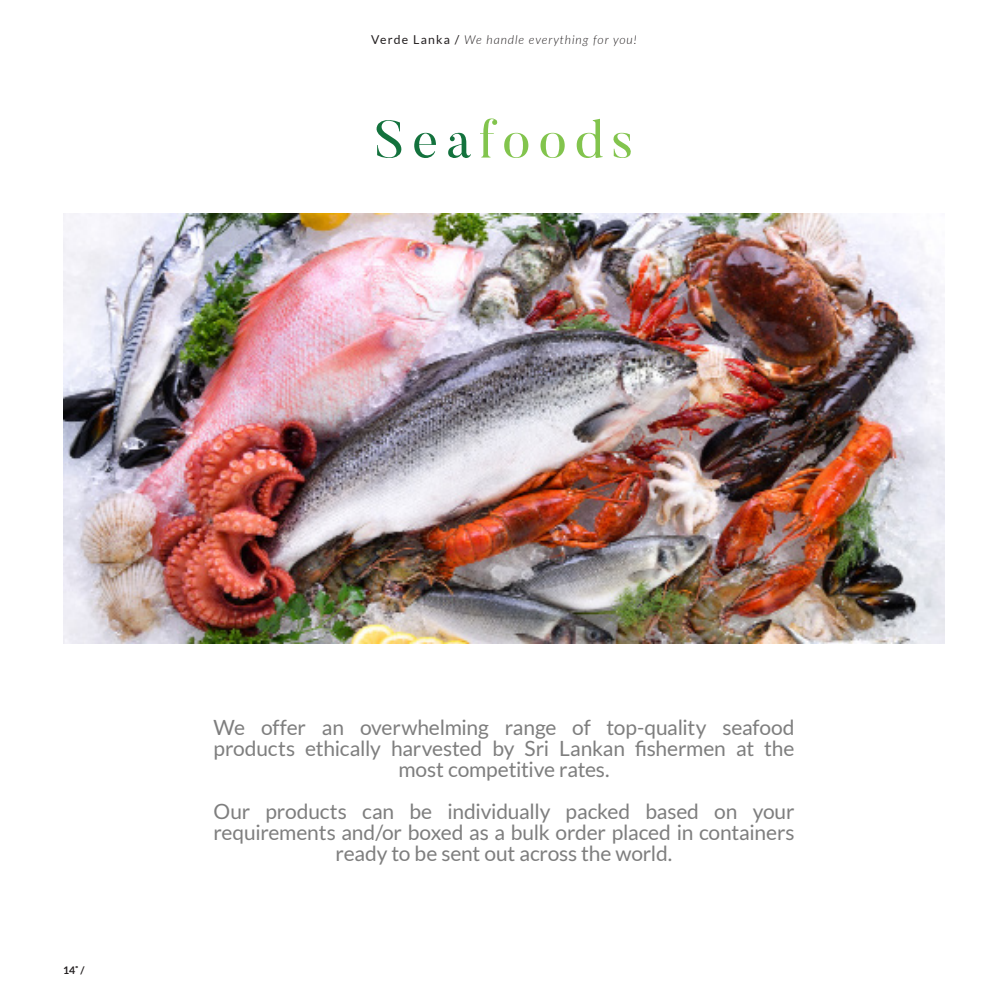
<style>
.page{position:relative;width:1008px;height:1008px;background:#fff}
.page>*{position:absolute;margin:0;border:0;box-sizing:border-box;transform-origin:0 0}
.H6__Center{font:52.5px "Butler";letter-spacing:.15em;color:#82c44d}
.Body_2__Center{font:21px/21px "Lato";letter-spacing:-.01em;color:#7e7e7e;text-align:center}
.t1{font:italic 300 12.25px "Lato";letter-spacing:.07em;color:#231f20}
.t2{font:700 10.5px "Lato";color:#231f20}
.s1{font-weight:400;font-style:normal}
.s2{color:#13723d}
</style>
<div class="page">
<img style="left:63px;top:214px;width:882px;height:430px">
<p class="t1" style="left:371px;top:31px;width:267px"><span class="s1">Verde Lanka /</span> We handle everything for you!</p>
<p class="H6__Center" style="left:375px;top:106px;width:260px"><span class="s2">Sea</span>foods</p>
<p class="t2" style="left:63px;top:964px;width:23px">14˚ /</p>
<p class="Body_2__Center" style="left:214px;top:717px;width:583px">We offer an overwhelming range of top-quality seafood products ethically harvested by Sri Lankan fishermen at the most competitive rates.</p>
<p class="Body_2__Center" style="left:214px;top:801px;width:583px">Our products can be individually packed based on your requirements and/or boxed as a bulk order placed in containers ready to be sent out across the world.</p>
</div>
